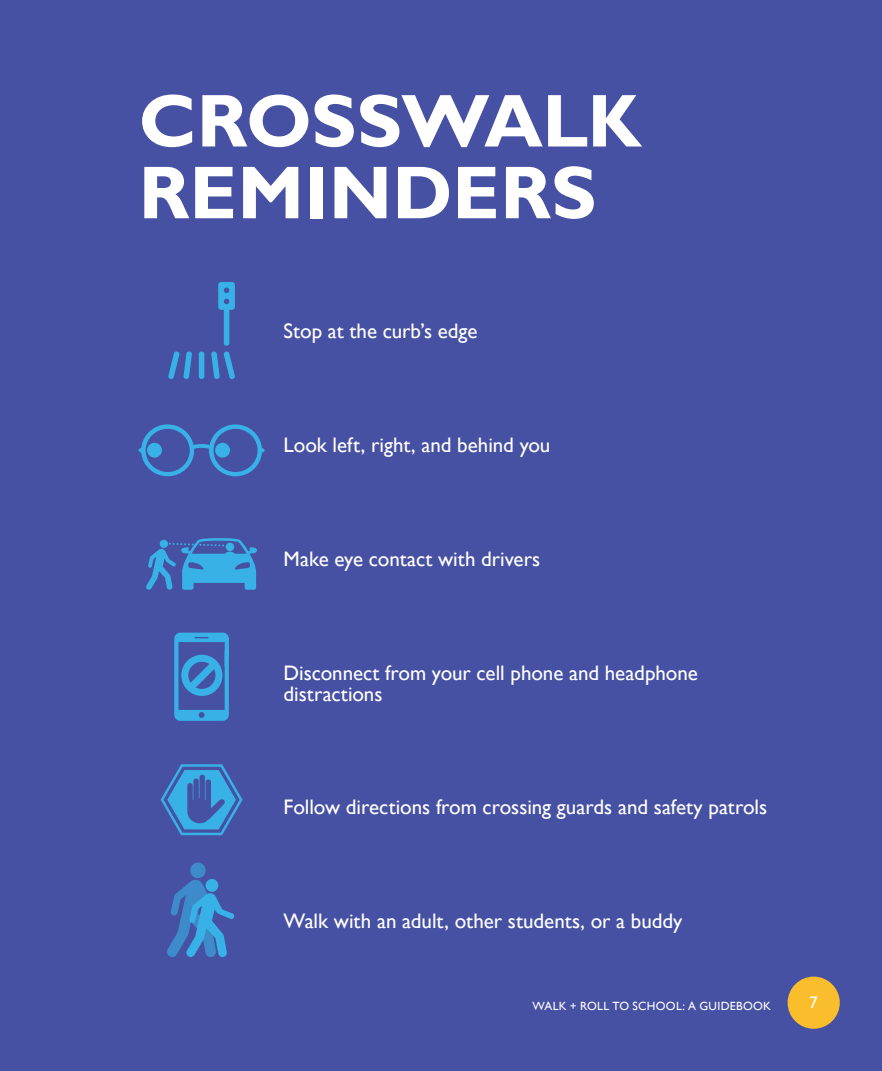
<style>
.page{position:relative;width:882px;height:1071px;background:#4651a3}
.page>*{position:absolute;margin:0;border:0;box-sizing:border-box;transform-origin:0 0}
.t1{font:700 75.25px/71.8px "Gill Sans";letter-spacing:-.005em;color:#fff}
.Body-bullets{font:21px/21px "Gill Sans";color:#fff}
.t2{font:16.62px "Gill Sans";color:#fff}
.Body{font:11.9px "Gill Sans";letter-spacing:.025em;color:#fff}
</style>
<div class="page">
<div style="left:788px;top:977px;width:52px;height:52px;background:#fabd2b;border-radius:50%"></div>
<svg style="left:190px;top:862px;width:16px;height:17px"></svg>
<svg style="left:167px;top:880px;width:67px;height:77px"></svg>
<svg style="left:146px;top:538px;width:111px;height:52px"></svg>
<svg style="left:139px;top:424px;width:126px;height:52px"></svg>
<div style="left:147px;top:443px;width:15px;height:15px;background:#38b2e6;border-radius:50%"></div>
<div style="left:215px;top:443px;width:15px;height:15px;background:#38b2e6;border-radius:50%"></div>
<svg style="left:161px;top:764px;width:82px;height:71px"></svg>
<svg style="left:168px;top:351px;width:24px;height:28px"></svg>
<svg style="left:211px;top:282px;width:24px;height:97px"></svg>
<svg style="left:199px;top:351px;width:5px;height:28px"></svg>
<svg style="left:174px;top:633px;width:55px;height:88px"></svg>
<h2 class="t1" style="left:139px;top:87px;width:504px">CROSSWALK<br>REMINDERS</h2>
<p class="Body-bullets" style="left:284px;top:321px;width:195px">Stop at the curb’s edge</p>
<p class="Body-bullets" style="left:284px;top:435px;width:268px">Look left, right, and behind you</p>
<p class="Body-bullets" style="left:284px;top:548px;width:258px">Make eye contact with drivers</p>
<p class="Body-bullets" style="left:284px;top:662px;width:416px">Disconnect from your cell phone and headphone distractions</p>
<p class="Body-bullets" style="left:284px;top:797px;width:485px">Follow directions from crossing guards and safety patrols</p>
<p class="Body-bullets" style="left:284px;top:911px;width:400px">Walk with an adult, other students, or a buddy</p>
<p class="Body" style="left:532px;top:999px;width:240px">WALK + ROLL TO SCHOOL: A GUIDEBOOK</p>
<p class="t2" style="left:810px;top:993px;width:10px">7</p>
</div>
